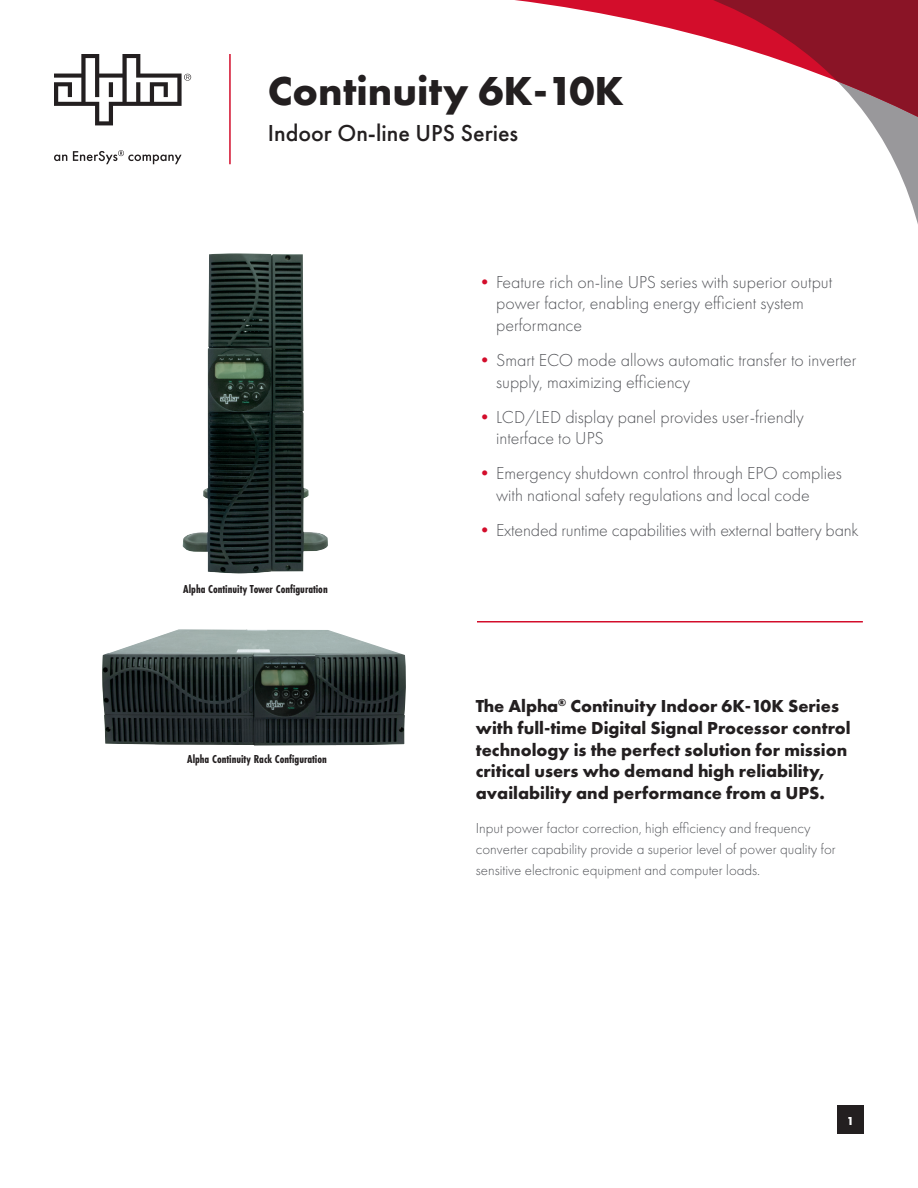
<style>
.page{position:relative;width:918px;height:1188px;background:#fff}
.page>*{position:absolute;margin:0;border:0;box-sizing:border-box;transform-origin:0 0}
.product_name{font:700 42px "Futura PT";color:#231f20}
.product_subline{font:500 24px "Futura PT";color:#231f20}
.t1{font:300 18px/21.6px "Futura PT";color:#54555a}
.product_description{font:700 18px/21.6px "Futura PT";color:#231f20}
.product_description-2{font:300 15px/21px "Futura PT";color:#54555a}
.category{font:700 12px "Futura PT Cond";color:#231f20}
.t2{font:700 12px "Futura PT";color:#fff}
.s1{color:#d30d2b}
</style>
<div class="page">
<hr style="left:229px;top:54px;width:2px;height:110px;background:#d30d2b">
<div style="left:837px;top:1106px;width:27px;height:28px;background:#231f20"></div>
<svg style="left:515px;top:0;width:403px;height:215px"></svg>
<svg style="left:676px;top:0;width:242px;height:124px"></svg>
<svg style="left:54px;top:150px;width:128px;height:14px"></svg>
<svg style="left:54px;top:54px;width:137px;height:71px"></svg>
<hr style="left:477px;top:621px;width:386px;height:1px;background:#d30d2b">
<img style="left:102px;top:629px;width:304px;height:117px">
<img style="left:183px;top:253px;width:145px;height:321px">
<p class="product_name" style="left:268px;top:64px;width:358px">Continuity 6K-10K</p>
<p class="product_subline" style="left:268px;top:118px;width:252px">Indoor On-line UPS Series</p>
<p class="category" style="left:183px;top:582px;width:146px">Alpha Continuity Tower Configuration</p>
<p class="category" style="left:187px;top:752px;width:141px">Alpha Continuity Rack Configuration</p>
<p class="t1" style="left:496px;top:271px;width:338px;text-indent:-20px"><span class="s1">•</span>Feature rich on-line UPS series with superior output power factor, enabling energy efficient system performance</p>
<p class="t1" style="left:496px;top:349px;width:362px;text-indent:-20px"><span class="s1">•</span>Smart ECO mode allows automatic transfer to inverter supply, maximizing efficiency</p>
<p class="t1" style="left:496px;top:406px;width:309px;text-indent:-20px"><span class="s1">•</span>LCD/LED display panel provides user-friendly interface to UPS</p>
<p class="t1" style="left:496px;top:463px;width:347px;text-indent:-20px"><span class="s1">•</span>Emergency shutdown control through EPO complies with national safety regulations and local code</p>
<p class="t1" style="left:476px;top:519px;width:384px"><span class="s1">•</span>Extended runtime capabilities with external battery bank</p>
<p class="product_description" style="left:476px;top:695px;width:376px">The Alpha<sup>®</sup> Continuity Indoor 6K-10K Series with full-time Digital Signal Processor control technology is the perfect solution for mission critical users who demand high reliability, availability and performance from a UPS.</p>
<p class="product_description-2" style="left:476px;top:818px;width:361px">Input power factor correction, high efficiency and frequency converter capability provide a superior level of power quality for sensitive electronic equipment and computer loads.</p>
<p class="t2" style="left:847px;top:1113px;width:9px">1</p>
</div>
